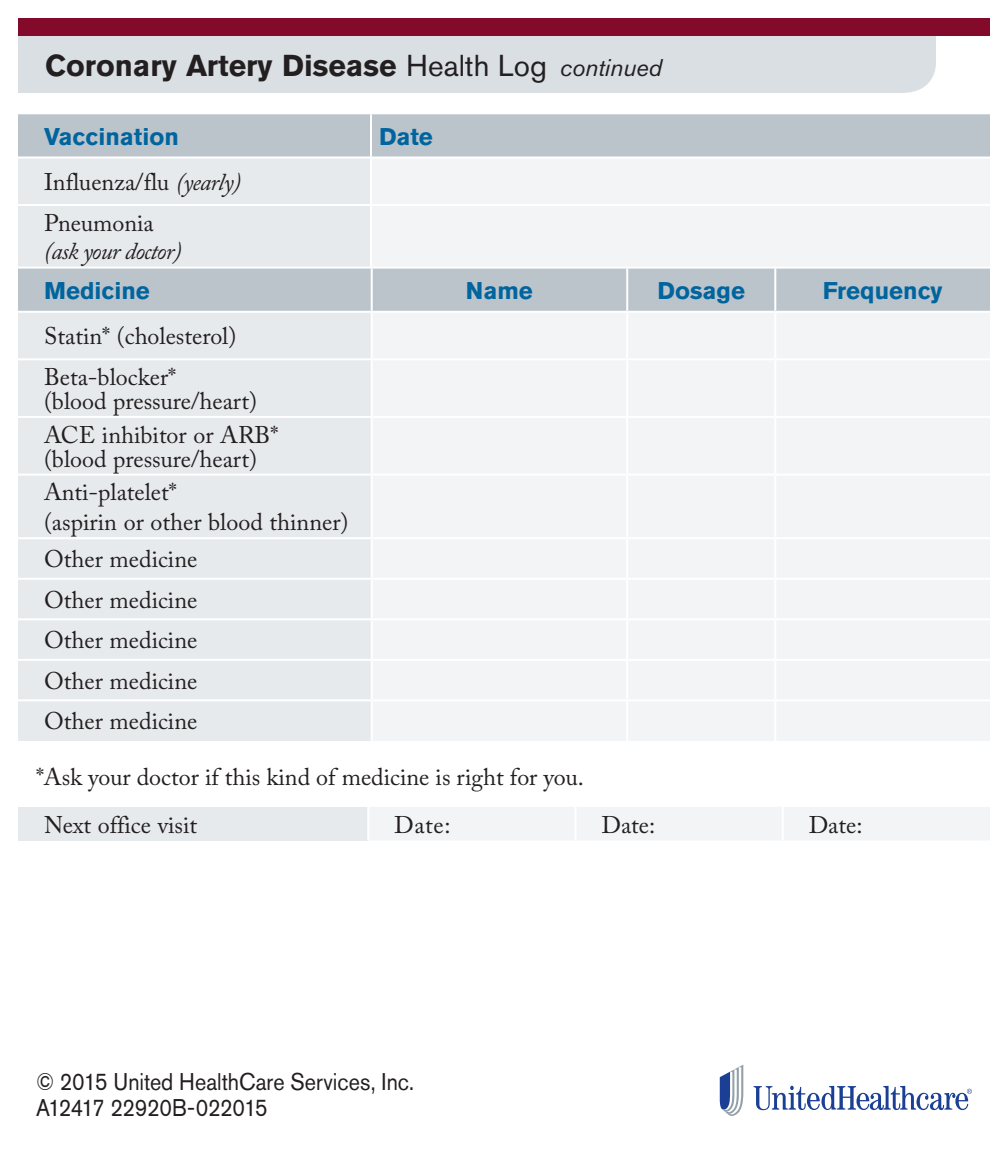
<style>
.page{position:relative;width:1008px;height:1152px;background:#fff}
.page>*{position:absolute;margin:0;border:0;box-sizing:border-box;transform-origin:0 0}
.t1{font:700 30px "Akzidenz Grotesk BE";color:#231f20}
.Az_Graphs_w__rules{font:24px/24px "Adobe Caslon Pro";color:#231f20}
.t2{font:24px/26px "Akzidenz Grotesk BE";letter-spacing:-.005em;color:#231f20;scale:.9 1}
.Az_Graphs_w__rules-2{font:700 24px "Akzidenz Grotesk BE";color:#00649e}
.Az_Graphs_w__rules-3{font:italic 24px/28px "Adobe Caslon Pro";letter-spacing:-.03em;color:#231f20}
.s1{font-weight:400}
.s2{font-weight:400;font-style:italic;font-size:24px}
.s3{font-style:italic}
.s4{font-style:normal}
</style>
<div class="page">
<svg style="left:18px;top:114px;width:972px;height:197px"></svg>
<div style="left:18px;top:313px;width:353px;height:428px;background:#e7eaed"></div>
<div style="left:373px;top:313px;width:617px;height:428px;background:#f2f4f6"></div>
<hr style="left:371px;top:269px;width:2px;height:42px;background:#fff">
<hr style="left:626px;top:269px;width:2px;height:42px;background:#fff">
<hr style="left:774px;top:269px;width:2px;height:42px;background:#fff">
<hr style="left:626px;top:313px;width:2px;height:45px;background:#fff">
<hr style="left:774px;top:313px;width:2px;height:45px;background:#fff">
<hr style="left:18px;top:358px;width:354px;height:2px;background:#fff">
<hr style="left:372px;top:358px;width:255px;height:2px;background:#fff">
<hr style="left:626px;top:360px;width:2px;height:56px;background:#fff">
<hr style="left:627px;top:358px;width:148px;height:2px;background:#fff">
<hr style="left:774px;top:360px;width:2px;height:56px;background:#fff">
<hr style="left:775px;top:358px;width:215px;height:2px;background:#fff">
<hr style="left:18px;top:416px;width:354px;height:2px;background:#fff">
<hr style="left:372px;top:416px;width:255px;height:2px;background:#fff">
<hr style="left:626px;top:418px;width:2px;height:56px;background:#fff">
<hr style="left:627px;top:416px;width:148px;height:2px;background:#fff">
<hr style="left:774px;top:418px;width:2px;height:56px;background:#fff">
<hr style="left:775px;top:416px;width:215px;height:2px;background:#fff">
<hr style="left:18px;top:474px;width:354px;height:2px;background:#fff">
<hr style="left:372px;top:474px;width:255px;height:2px;background:#fff">
<hr style="left:626px;top:476px;width:2px;height:61px;background:#fff">
<hr style="left:627px;top:474px;width:148px;height:2px;background:#fff">
<hr style="left:774px;top:476px;width:2px;height:61px;background:#fff">
<hr style="left:775px;top:474px;width:215px;height:2px;background:#fff">
<hr style="left:18px;top:537px;width:354px;height:2px;background:#fff">
<hr style="left:372px;top:537px;width:255px;height:2px;background:#fff">
<hr style="left:626px;top:539px;width:2px;height:39px;background:#fff">
<hr style="left:627px;top:537px;width:148px;height:2px;background:#fff">
<hr style="left:774px;top:539px;width:2px;height:39px;background:#fff">
<hr style="left:775px;top:537px;width:215px;height:2px;background:#fff">
<hr style="left:18px;top:578px;width:354px;height:2px;background:#fff">
<hr style="left:372px;top:578px;width:255px;height:2px;background:#fff">
<hr style="left:626px;top:580px;width:2px;height:38px;background:#fff">
<hr style="left:627px;top:578px;width:148px;height:2px;background:#fff">
<hr style="left:774px;top:580px;width:2px;height:38px;background:#fff">
<hr style="left:775px;top:578px;width:215px;height:2px;background:#fff">
<hr style="left:18px;top:618px;width:354px;height:2px;background:#fff">
<hr style="left:372px;top:618px;width:255px;height:2px;background:#fff">
<hr style="left:626px;top:620px;width:2px;height:39px;background:#fff">
<hr style="left:627px;top:618px;width:148px;height:2px;background:#fff">
<hr style="left:774px;top:620px;width:2px;height:39px;background:#fff">
<hr style="left:775px;top:618px;width:215px;height:2px;background:#fff">
<hr style="left:18px;top:659px;width:354px;height:2px;background:#fff">
<hr style="left:372px;top:659px;width:255px;height:2px;background:#fff">
<hr style="left:626px;top:661px;width:2px;height:38px;background:#fff">
<hr style="left:627px;top:659px;width:148px;height:2px;background:#fff">
<hr style="left:774px;top:661px;width:2px;height:38px;background:#fff">
<hr style="left:775px;top:659px;width:215px;height:2px;background:#fff">
<hr style="left:18px;top:699px;width:354px;height:2px;background:#fff">
<hr style="left:372px;top:699px;width:255px;height:2px;background:#fff">
<hr style="left:626px;top:701px;width:2px;height:40px;background:#fff">
<hr style="left:627px;top:699px;width:148px;height:2px;background:#fff">
<hr style="left:774px;top:701px;width:2px;height:40px;background:#fff">
<hr style="left:775px;top:699px;width:215px;height:2px;background:#fff">
<div style="left:18px;top:807px;width:350px;height:34px;background:#e7eaed"></div>
<div style="left:370px;top:807px;width:620px;height:33px;background:#f2f4f6"></div>
<hr style="left:367px;top:807px;width:2px;height:34px;background:#fff">
<hr style="left:575px;top:807px;width:2px;height:34px;background:#fff">
<hr style="left:782px;top:807px;width:2px;height:34px;background:#fff">
<div style="left:18px;top:36px;width:918px;height:57px;background:#dadfe3"></div>
<div style="left:18px;top:18px;width:972px;height:18px;background:#830a2b"></div>
<svg style="left:754px;top:1086px;width:218px;height:24px"></svg>
<svg style="left:720px;top:1065px;width:23px;height:51px"></svg>
<p class="t1" style="left:45px;top:48px;width:619px">Coronary Artery Disease <span class="s1">Health Log</span> <span class="s2">continued</span></p>
<p class="Az_Graphs_w__rules-2" style="left:44px;top:123px;width:136px">Vaccination</p>
<p class="Az_Graphs_w__rules-2" style="left:379px;top:123px;width:55px">Date</p>
<p class="Az_Graphs_w__rules" style="left:44px;top:170px;width:199px">Influenza/flu <span class="s3">(yearly)</span></p>
<p class="Az_Graphs_w__rules-3" style="left:44px;top:208px;width:139px"><span class="s4">Pneumonia </span>(ask your doctor)</p>
<p class="Az_Graphs_w__rules-2" style="left:44px;top:277px;width:107px">Medicine</p>
<p class="Az_Graphs_w__rules-2" style="left:466px;top:277px;width:68px">Name</p>
<p class="Az_Graphs_w__rules-2" style="left:658px;top:277px;width:89px">Dosage</p>
<p class="Az_Graphs_w__rules-2" style="left:823px;top:277px;width:121px">Frequency</p>
<p class="Az_Graphs_w__rules" style="left:44px;top:324px;width:194px">Statin* (cholesterol)</p>
<p class="Az_Graphs_w__rules" style="left:44px;top:365px;width:215px">Beta-blocker*<br>(blood pressure/heart)</p>
<p class="Az_Graphs_w__rules" style="left:44px;top:422px;width:236px">ACE inhibitor or ARB* (blood pressure/heart)</p>
<p class="Az_Graphs_w__rules" style="left:44px;top:477px;width:306px;line-height:30px">Anti-platelet*<br>(aspirin or other blood thinner)</p>
<p class="Az_Graphs_w__rules" style="left:44px;top:547px;width:155px">Other medicine</p>
<p class="Az_Graphs_w__rules" style="left:44px;top:588px;width:155px">Other medicine</p>
<p class="Az_Graphs_w__rules" style="left:44px;top:628px;width:155px">Other medicine</p>
<p class="Az_Graphs_w__rules" style="left:44px;top:669px;width:155px">Other medicine</p>
<p class="Az_Graphs_w__rules" style="left:44px;top:709px;width:155px">Other medicine</p>
<p class="Az_Graphs_w__rules" style="left:36px;top:765px;width:549px">*Ask your doctor if this kind of medicine is right for you.</p>
<p class="Az_Graphs_w__rules" style="left:44px;top:812px;width:155px">Next office visit</p>
<p class="Az_Graphs_w__rules" style="left:394px;top:812px;width:58px">Date:</p>
<p class="Az_Graphs_w__rules" style="left:602px;top:812px;width:55px">Date:</p>
<p class="Az_Graphs_w__rules" style="left:809px;top:812px;width:55px">Date:</p>
<p class="t2" style="left:36px;top:1069px;width:422px">© 2015 United HealthCare Services, Inc.<br>A12417 22920B-022015</p>
</div>
